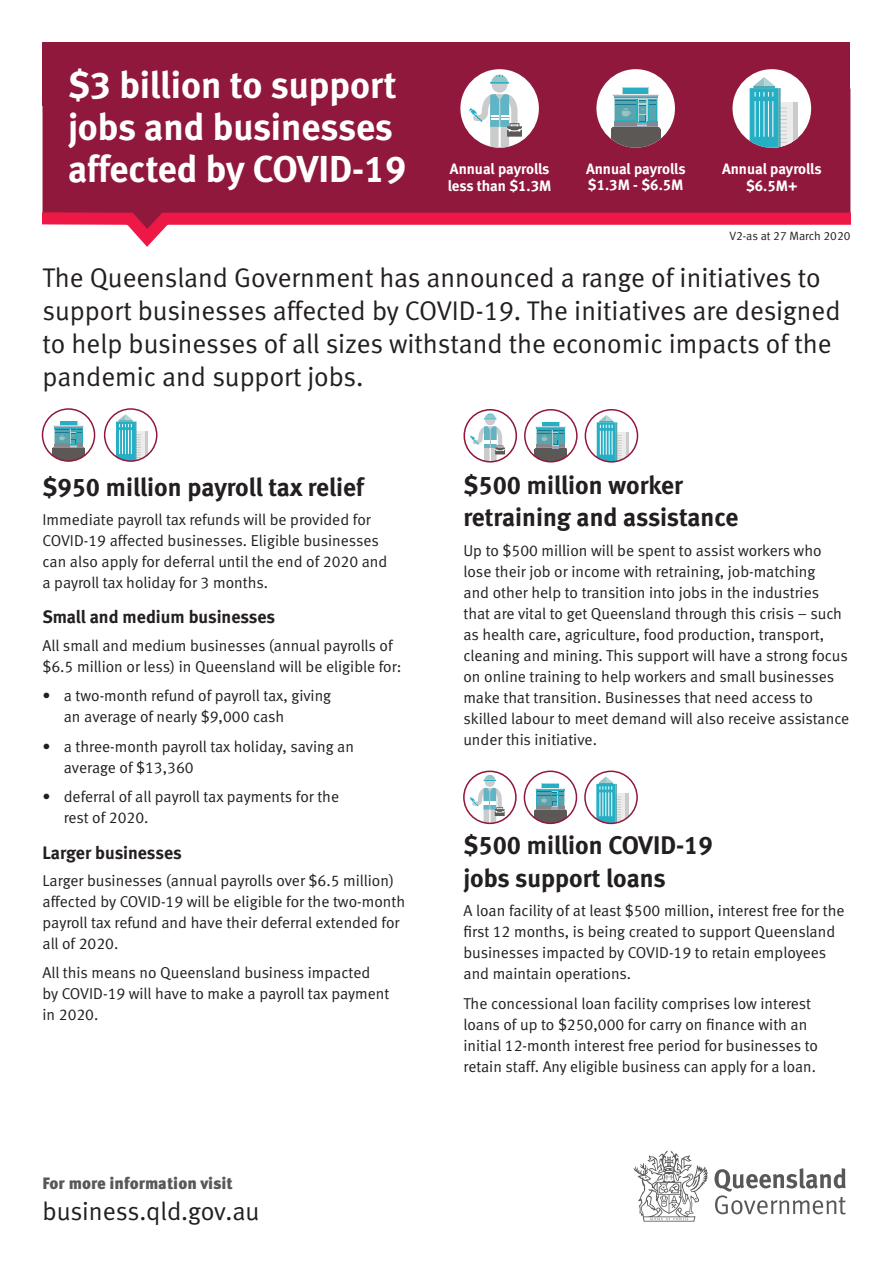
<style>
.page{position:relative;width:893px;height:1263px;background:#fff}
.page>*{position:absolute;margin:0;border:0;box-sizing:border-box;transform-origin:0 0}
._01_Heading_1{font:37.5px/42px "Meta Bold CELF";letter-spacing:-.005em;color:#fff}
._01_Body_-_Intro{font:27px/33px "Meta Normal LF";color:#231f20}
._01_Heading_1-2{font:25.5px/32.4px "Meta Bold CELF";color:#231f20}
._01_Body{font:25.5px/32.4px "Meta Bold CELF";color:#231f20}
.t1{font:25.5px "Meta Normal LF";letter-spacing:-.005em;color:#231f20}
._01_Heading_2{font:18px "Meta Bold CELF";letter-spacing:-.005em;color:#231f20}
.t2{font:900 16.5px "Meta OT";color:#57585a}
._01_Body-2{font:15.75px/21px "Meta Normal LF";color:#231f20}
._01_Heading_1_White{font:15px/16.5px "Meta Bold CELF";letter-spacing:-.005em;color:#fff}
._01_Heading_1-3{font:12px "Meta Normal LF";color:#231f20}
</style>
<div class="page">
<svg style="left:714px;top:1168px;width:132px;height:46px"></svg>
<svg style="left:634px;top:1150px;width:74px;height:71px"></svg>
<div style="left:43px;top:106px;width:807px;height:100px;background:#90183d"></div>
<svg style="left:43px;top:206px;width:807px;height:41px"></svg>
<div style="left:43px;top:43px;width:807px;height:63px;background:#90183d"></div>
<svg style="left:145px;top:431px;width:3px;height:27px"></svg>
<div style="left:130px;top:431px;width:15px;height:30px;background:#ececec"></div>
<svg style="left:116px;top:414px;width:25px;height:47px"></svg>
<div style="left:104px;top:408px;width:53px;height:54px;border:2px solid #90183d;border-radius:50%"></div>
<svg style="left:52px;top:426px;width:33px;height:23px"></svg>
<svg style="left:60px;top:421px;width:17px;height:5px"></svg>
<hr style="left:60px;top:422px;width:17px;height:3px;background:#26afc4">
<div style="left:52px;top:449px;width:33px;height:12px;background:#5c5856"></div>
<div style="left:42px;top:408px;width:53px;height:54px;border:2px solid #90183d;border-radius:50%"></div>
<div style="left:460px;top:69px;width:79px;height:79px;background:#fff;border-radius:50%"></div>
<svg style="left:469px;top:75px;width:53px;height:73px"></svg>
<div style="left:596px;top:69px;width:79px;height:79px;background:#fff;border-radius:50%"></div>
<hr style="left:613px;top:94px;width:46px;height:1px;background:#ececec">
<svg style="left:611px;top:95px;width:49px;height:34px;background:#76abb3"></svg>
<div style="left:622px;top:88px;width:27px;height:6px;background:#afd5d6"></div>
<div style="left:623px;top:88px;width:25px;height:6px;background:#26afc4"></div>
<div style="left:611px;top:129px;width:49px;height:19px;background:#5c5856"></div>
<div style="left:732px;top:69px;width:79px;height:79px;background:#fff;border-radius:50%"></div>
<svg style="left:793px;top:103px;width:5px;height:45px"></svg>
<div style="left:771px;top:103px;width:22px;height:45px;background:#ececec"></div>
<svg style="left:750px;top:77px;width:37px;height:71px"></svg>
<svg style="left:470px;top:413px;width:35px;height:49px"></svg>
<div style="left:463px;top:409px;width:54px;height:53px;border:2px solid #90183d;border-radius:50%"></div>
<hr style="left:535px;top:426px;width:31px;height:1px;background:#ececec">
<svg style="left:534px;top:427px;width:33px;height:22px"></svg>
<hr style="left:543px;top:422px;width:16px;height:4px;background:#26afc4">
<div style="left:534px;top:449px;width:33px;height:13px;background:#5c5856"></div>
<div style="left:524px;top:409px;width:54px;height:53px;border:2px solid #90183d;border-radius:50%"></div>
<svg style="left:626px;top:432px;width:3px;height:26px"></svg>
<svg style="left:621px;top:432px;width:5px;height:28px"></svg>
<svg style="left:597px;top:415px;width:24px;height:47px"></svg>
<div style="left:585px;top:409px;width:53px;height:54px;border:2px solid #90183d;border-radius:50%"></div>
<svg style="left:470px;top:775px;width:35px;height:48px"></svg>
<div style="left:463px;top:770px;width:54px;height:54px;border:2px solid #90183d;border-radius:50%"></div>
<svg style="left:534px;top:788px;width:33px;height:23px"></svg>
<svg style="left:542px;top:783px;width:17px;height:5px"></svg>
<hr style="left:542px;top:784px;width:17px;height:3px;background:#26afc4">
<div style="left:534px;top:811px;width:33px;height:12px;background:#5c5856"></div>
<div style="left:524px;top:770px;width:53px;height:54px;border:2px solid #90183d;border-radius:50%"></div>
<svg style="left:625px;top:793px;width:3px;height:27px"></svg>
<div style="left:611px;top:793px;width:14px;height:30px;background:#ececec"></div>
<svg style="left:596px;top:776px;width:25px;height:47px"></svg>
<div style="left:584px;top:770px;width:54px;height:54px;border:2px solid #90183d;border-radius:50%"></div>
<p class="_01_Heading_1" style="left:68px;top:63px;width:340px">$3 billion to support jobs and businesses affected by COVID-19</p>
<p class="_01_Heading_1_White" style="left:448px;top:160px;width:105px">Annual payrolls less than $1.3M</p>
<p class="_01_Heading_1_White" style="left:586px;top:160px;width:101px">Annual payrolls $1.3M - $6.5M</p>
<p class="_01_Heading_1_White" style="left:722px;top:160px;width:101px;text-align:center">Annual payrolls $6.5M+</p>
<p class="_01_Heading_1-3" style="left:729px;top:229px;width:123px">V2-as at 27 March 2020</p>
<p class="_01_Body_-_Intro" style="left:43px;top:261px;width:799px">The Queensland Government has announced a range of initiatives to support businesses affected by COVID-19. The initiatives are designed to help businesses of all sizes withstand the economic impacts of the pandemic and support jobs.</p>
<p class="_01_Heading_1-2" style="left:43px;top:470px;width:323px">$950 million payroll tax relief</p>
<p class="_01_Body-2" style="left:43px;top:509px;width:346px">Immediate payroll tax refunds will be provided for COVID-19 affected businesses. Eligible businesses can also apply for deferral until the end of 2020 and a payroll tax holiday for 3 months.</p>
<p class="_01_Heading_2" style="left:43px;top:606px;width:234px">Small and medium businesses</p>
<p class="_01_Body-2" style="left:43px;top:635px;width:360px">All small and medium businesses (annual payrolls of $6.5 million or less) in Queensland will be eligible for:</p>
<p class="_01_Body-2" style="left:64px;top:685px;width:269px;text-indent:-21px">• a two-month refund of payroll tax, giving an average of nearly $9,000 cash</p>
<p class="_01_Body-2" style="left:64px;top:736px;width:292px;text-indent:-21px">• a three-month payroll tax holiday, saving an average of $13,360</p>
<p class="_01_Body-2" style="left:64px;top:786px;width:277px;text-indent:-21px">• deferral of all payroll tax payments for the rest of 2020.</p>
<p class="_01_Heading_2" style="left:43px;top:841px;width:141px">Larger businesses</p>
<p class="_01_Body-2" style="left:43px;top:870px;width:364px">Larger businesses (annual payrolls over $6.5 million) affected by COVID-19 will be eligible for the two-month payroll tax refund and have their deferral extended for all of 2020.</p>
<p class="_01_Body-2" style="left:43px;top:962px;width:348px">All this means no Queensland business impacted by COVID-19 will have to make a payroll tax payment in 2020.</p>
<p class="t2" style="left:43px;top:1173px;width:192px">For more information visit</p>
<p class="t1" style="left:43px;top:1197px;width:219px">business.qld.gov.au</p>
<p class="_01_Body" style="left:463px;top:468px;width:276px">$500 million worker retraining and assistance</p>
<p class="_01_Body-2" style="left:463px;top:539px;width:387px">Up to $500 million will be spent to assist workers who lose their job or income with retraining, job-matching<br>and other help to transition into jobs in the industries that are vital to get Queensland through this crisis – such as health care, agriculture, food production, transport, cleaning and mining. This support will have a strong focus on online training to help workers and small businesses make that transition. Businesses that need access to skilled labour to meet demand will also receive assistance under this initiative.</p>
<p class="_01_Heading_1-2" style="left:463px;top:828px;width:251px">$500 million COVID-19 jobs support loans</p>
<p class="_01_Body-2" style="left:463px;top:900px;width:382px">A loan facility of at least $500 million, interest free for the first 12 months, is being created to support Queensland businesses impacted by COVID-19 to retain employees and maintain operations.</p>
<p class="_01_Body-2" style="left:463px;top:992px;width:356px">The concessional loan facility comprises low interest loans of up to $250,000 for carry on finance with an initial 12-month interest free period for businesses to retain staff. Any eligible business can apply for a loan.</p>
</div>
